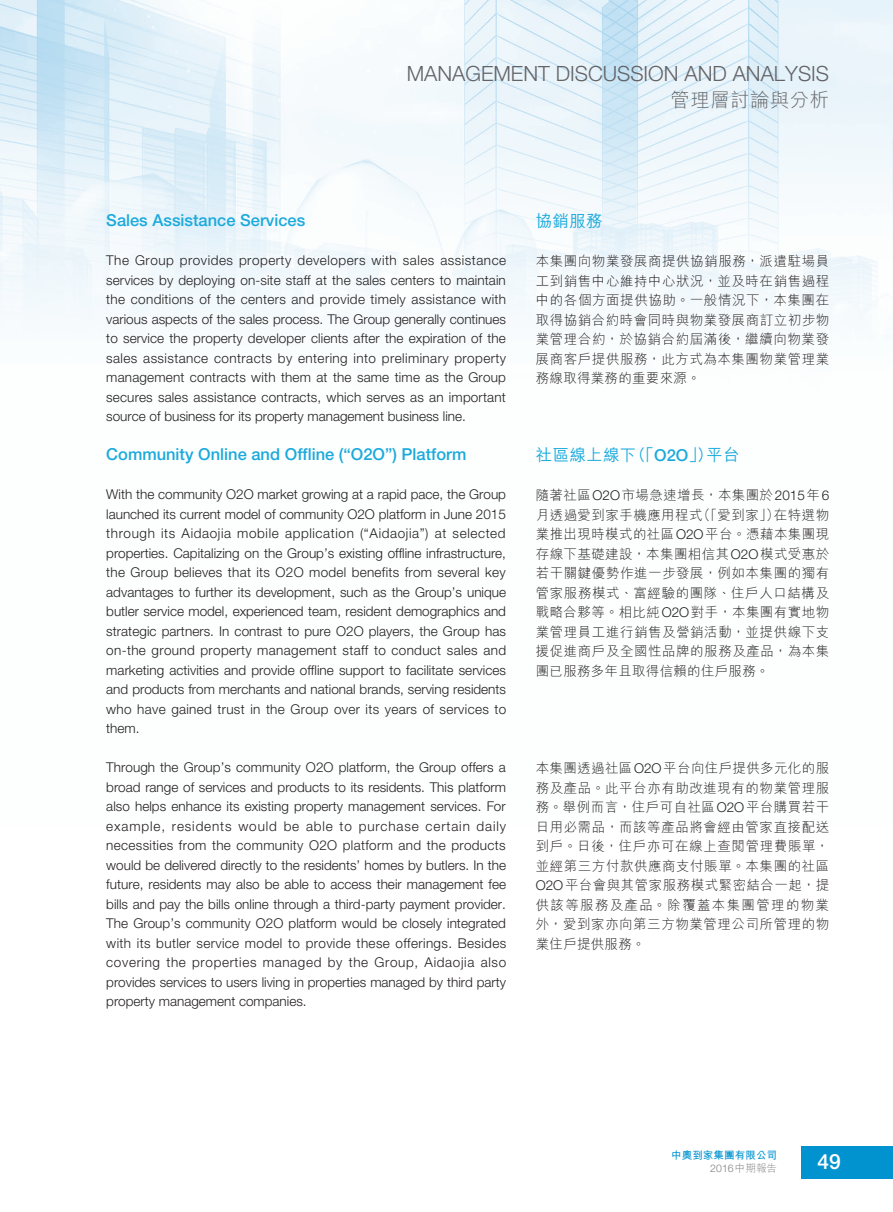
<style>
.page{position:relative;width:893px;height:1212px;background:#fff}
.page>*{position:absolute;margin:0;border:0;box-sizing:border-box;transform-origin:0 0}
.t1{font:300 21px "Helvetica Neue LT Std";color:#636366}
.t2{font:500 21px "Helvetica Neue LT Std";color:#fff}
.t3{font:300 19.5px "M Hei HK";letter-spacing:.02em;color:#636366}
._02_H2_E{font:500 16.5px "Helvetica Neue LT Std";color:#1baadc}
._002_H2_C{font:500 16.5px "M Hei HK";letter-spacing:.02em;color:#1baadc}
._00_txt_E{font:300 13.5px/19.5px "Helvetica Neue LT Std";color:#231f20;text-align:justify}
._000_txt_C{font:300 13.5px/19.5px "M Hei HK";letter-spacing:.04em;color:#231f20;text-align:justify}
.t4{font:700 10.5px "M Hei HK";letter-spacing:.01em;color:#0093d0}
.t5{font:300 10.5px "Helvetica Neue LT Std";color:#808285}
.s1{font-family:"Helvetica Neue LT Std"}
.s2{font-family:"M Hei HK"}
</style>
<div class="page">
<img style="left:0;top:0;width:893px;height:329px">
<div style="left:802px;top:1146px;width:91px;height:33px;background:#0093d0"></div>
<p class="t1" style="left:407px;top:61px;width:424px">MANAGEMENT DISCUSSION AND ANALYSIS</p>
<p class="t3" style="left:670px;top:90px;width:160px">管理層討論與分析</p>
<p class="_02_H2_E" style="left:106px;top:211px;width:201px">Sales Assistance Services</p>
<p class="_00_txt_E" style="left:106px;top:250px;width:401px">The Group provides property developers with sales assistance services by deploying on-site staff at the sales centers to maintain the conditions of the centers and provide timely assistance with various aspects of the sales process. The Group generally continues to service the property developer clients after the expiration of the sales assistance contracts by entering into preliminary property management contracts with them at the same time as the Group secures sales assistance contracts, which serves as an important source of business for its property management business line.</p>
<p class="_02_H2_E" style="left:106px;top:445px;width:362px">Community Online and Offline (“O2O”) Platform</p>
<p class="_00_txt_E" style="left:106px;top:484px;width:401px">With the community O2O market growing at a rapid pace, the Group launched its current model of community O2O platform in June 2015 through its Aidaojia mobile application (“Aidaojia”) at selected properties. Capitalizing on the Group’s existing offline infrastructure, the Group believes that its O2O model benefits from several key advantages to further its development, such as the Group’s unique butler service model, experienced team, resident demographics and strategic partners. In contrast to pure O2O players, the Group has on-the ground property management staff to conduct sales and marketing activities and provide offline support to facilitate services and products from merchants and national brands, serving residents who have gained trust in the Group over its years of services to them.</p>
<p class="_00_txt_E" style="left:106px;top:757px;width:401px">Through the Group’s community O2O platform, the Group offers a broad range of services and products to its residents. This platform also helps enhance its existing property management services. For example, residents would be able to purchase certain daily necessities from the community O2O platform and the products would be delivered directly to the residents’ homes by butlers. In the future, residents may also be able to access their management fee bills and pay the bills online through a third-party payment provider.<br>The Group’s community O2O platform would be closely integrated with its butler service model to provide these offerings. Besides covering the properties managed by the Group, Aidaojia also provides services to users living in properties managed by third party property management companies.</p>
<p class="_002_H2_C" style="left:536px;top:209px;width:68px">協銷服務</p>
<p class="_000_txt_C" style="left:536px;top:251px;width:295px">本集團向物業發展商提供協銷服務，派遣駐場員工到銷售中心維持中心狀況，並及時在銷售過程中的各個方面提供協助。一般情況下，本集團在取得協銷合約時會同時與物業發展商訂立初步物業管理合約，於協銷合約屆滿後，繼續向物業發展商客戶提供服務，此方式為本集團物業管理業務線取得業務的重要來源。</p>
<p class="_002_H2_C" style="left:536px;top:443px;width:205px">社區線上線下（「<span class="s1">O2O</span>」）平台</p>
<p class="_000_txt_C" style="left:536px;top:485px;width:295px">隨著社區<span class="s1">O2O</span>市場急速增長，本集團於<span class="s1">2015</span>年<span class="s1">6</span>月透過愛到家手機應用程式（「愛到家」）在特選物業推出現時模式的社區<span class="s1">O2O</span>平台。憑藉本集團現存線下基礎建設，本集團相信其<span class="s1">O2O</span>模式受惠於若干關鍵優勢作進一步發展，例如本集團的獨有管家服務模式、富經驗的團隊、住戶人口結構及戰略合夥等。相比純<span class="s1">O2O</span>對手，本集團有實地物業管理員工進行銷售及營銷活動，並提供線下支援促進商戶及全國性品牌的服務及產品，為本集團已服務多年且取得信賴的住戶服務。</p>
<p class="_000_txt_C" style="left:536px;top:758px;width:295px">本集團透過社區<span class="s1">O2O</span>平台向住戶提供多元化的服務及產品。此平台亦有助改進現有的物業管理服務。舉例而言，住戶可自社區<span class="s1">O2O</span>平台購買若干日用必需品，而該等產品將會經由管家直接配送到戶。日後，住戶亦可在線上查閱管理費賬單，並經第三方付款供應商支付賬單。本集團的社區<span class="s1">O2O</span>平台會與其管家服務模式緊密結合一起，提供該等服務及產品。除覆蓋本集團管理的物業外，愛到家亦向第三方物業管理公司所管理的物業住戶提供服務。</p>
<p class="t4" style="left:671px;top:1148px;width:107px">中奧到家集團有限公司</p>
<p class="t5" style="left:710px;top:1162px;width:68px">2016<span class="s2">中期報告</span></p>
<p class="t2" style="left:817px;top:1149px;width:25px">49</p>
</div>
